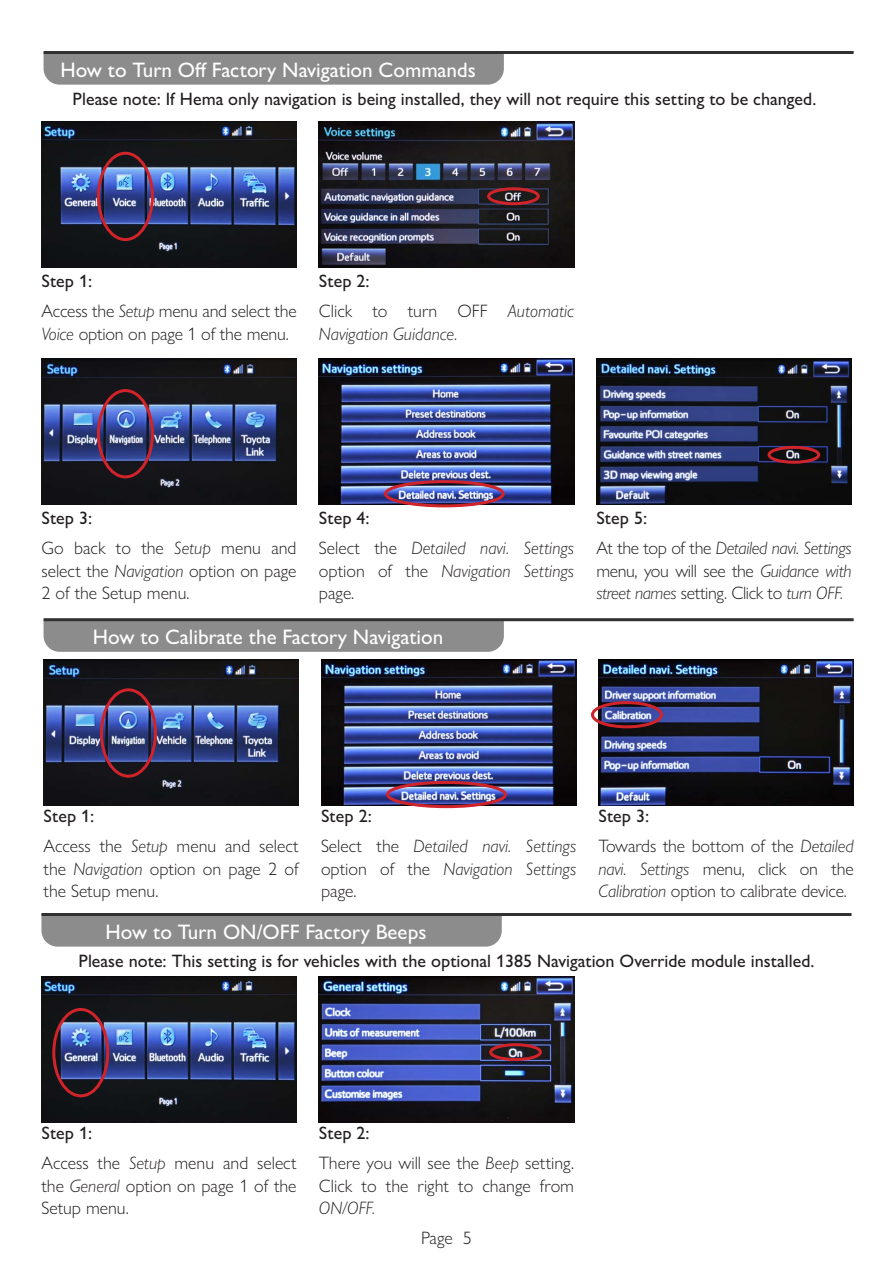
<style>
.page{position:relative;width:893px;height:1263px;background:#fff}
.page>*{position:absolute;margin:0;border:0;box-sizing:border-box;transform-origin:0 0}
.t1{font:500 21px "Gill Sans Nova";color:#fff}
.t2{font:300 18px/22.5px "Gill Sans Nova";color:#231f20;text-align:justify}
.t3{font:italic 300 18px/22.5px "Gill Sans Nova";color:#231f20;text-align:justify}
.t4{font:500 18px "Gill Sans Nova";color:#231f20}
.s1{font-style:italic}
.s2{font-style:normal}
</style>
<div class="page">
<div style="left:41px;top:916px;width:461px;height:31px;background:#8c8c8c"></div>
<hr style="left:41px;top:913px;width:810px;height:3px;background:#323132">
<img style="left:41px;top:977px;width:256px;height:145px">
<img style="left:319px;top:977px;width:255px;height:145px">
<div style="left:52px;top:1008px;width:57px;height:89px;border:3px solid #d1232a;border-radius:50%"></div>
<div style="left:489px;top:1043px;width:53px;height:18px;border:3px solid #d1232a;border-radius:50%"></div>
<div style="left:44px;top:54px;width:460px;height:31px;background:#8c8c8c"></div>
<hr style="left:44px;top:51px;width:810px;height:3px;background:#323132">
<svg style="left:44px;top:621px;width:460px;height:31px;background:#8c8c8c"></svg>
<hr style="left:44px;top:618px;width:810px;height:3px;background:#323132">
<img style="left:44px;top:659px;width:255px;height:146px">
<img style="left:321px;top:659px;width:255px;height:146px">
<img style="left:598px;top:659px;width:256px;height:146px">
<div style="left:100px;top:688px;width:57px;height:90px;border:3px solid #d1232a;border-radius:50%"></div>
<div style="left:386px;top:781px;width:121px;height:27px;border:3px solid #d1232a;border-radius:50%"></div>
<div style="left:591px;top:701px;width:72px;height:27px;border:3px solid #d1232a;border-radius:50%"></div>
<img style="left:41px;top:359px;width:256px;height:145px">
<img style="left:319px;top:359px;width:255px;height:145px">
<img style="left:596px;top:359px;width:255px;height:145px">
<div style="left:97px;top:389px;width:57px;height:89px;border:3px solid #d1232a;border-radius:50%"></div>
<div style="left:384px;top:480px;width:121px;height:27px;border:3px solid #d1232a;border-radius:50%"></div>
<div style="left:767px;top:446px;width:53px;height:18px;border:3px solid #d1232a;border-radius:50%"></div>
<img style="left:41px;top:121px;width:256px;height:146px">
<img style="left:319px;top:121px;width:255px;height:146px">
<div style="left:97px;top:152px;width:57px;height:89px;border:3px solid #d1232a;border-radius:50%"></div>
<div style="left:487px;top:187px;width:53px;height:18px;border:3px solid #d1232a;border-radius:50%"></div>
<p class="t1" style="left:60px;top:57px;width:417px">How to Turn Off Factory Navigation Commands</p>
<p class="t4" style="left:73px;top:87px;width:745px">Please note: If Hema only navigation is being installed, they will not require this setting to be changed.</p>
<p class="t4" style="left:41px;top:270px;width:52px">Step 1:</p>
<p class="t2" style="left:41px;top:299px;width:257px">Access the <span class="s1">Setup</span> menu and select the<br><span class="s1">Voice</span> option on page 1 of the menu.</p>
<p class="t4" style="left:319px;top:270px;width:52px">Step 2:</p>
<p class="t3" style="left:319px;top:299px;width:257px"><span class="s2">Click to turn OFF</span> Automatic<br>Navigation Guidance.</p>
<p class="t4" style="left:41px;top:507px;width:52px">Step 3:</p>
<p class="t2" style="left:41px;top:537px;width:257px">Go back to the <span class="s1">Setup</span> menu and select the <span class="s1">Navigation</span> option on page 2 of the Setup menu.</p>
<p class="t4" style="left:319px;top:507px;width:52px">Step 4:</p>
<p class="t3" style="left:319px;top:537px;width:257px"><span class="s2">Select the</span> Detailed navi. Settings <span class="s2">option of the</span> Navigation Settings <span class="s2">page.</span></p>
<p class="t1" style="left:93px;top:624px;width:352px">How to Calibrate the Factory Navigation</p>
<p class="t4" style="left:596px;top:507px;width:52px">Step 5:</p>
<p class="t3" style="left:596px;top:537px;width:257px"><span class="s2">At the top of the</span> Detailed navi. Settings <span class="s2">menu, you will see the</span> Guidance with street names <span class="s2">setting. Click to</span> turn OFF.</p>
<p class="t4" style="left:44px;top:805px;width:52px">Step 1:</p>
<p class="t2" style="left:44px;top:834px;width:257px">Access the <span class="s1">Setup</span> menu and select the <span class="s1">Navigation</span> option on page 2 of the Setup menu.</p>
<p class="t4" style="left:321px;top:805px;width:52px">Step 2:</p>
<p class="t3" style="left:321px;top:834px;width:257px"><span class="s2">Select the</span> Detailed navi. Settings <span class="s2">option of the</span> Navigation Settings <span class="s2">page.</span></p>
<p class="t1" style="left:106px;top:919px;width:322px">How to Turn ON/OFF Factory Beeps</p>
<p class="t4" style="left:598px;top:805px;width:52px">Step 3:</p>
<p class="t2" style="left:598px;top:834px;width:257px">Towards the bottom of the <span class="s1">Detailed navi. Settings</span> menu, click on the <span class="s1">Calibration</span> option to calibrate device.</p>
<p class="t4" style="left:78px;top:950px;width:738px">Please note: This setting is for vehicles with the optional 1385 Navigation Override module installed.</p>
<p class="t4" style="left:41px;top:1122px;width:52px">Step 1:</p>
<p class="t2" style="left:41px;top:1152px;width:257px">Access the <span class="s1">Setup</span> menu and select the <span class="s1">General</span> option on page 1 of the Setup menu.</p>
<p class="t4" style="left:319px;top:1122px;width:52px">Step 2:</p>
<p class="t2" style="left:319px;top:1152px;width:257px">There you will see the <span class="s1">Beep</span> setting.<br>Click to the right to change from <span class="s1">ON/OFF.</span></p>
<p class="t2" style="left:421px;top:1226px;width:52px">Page 5</p>
</div>
